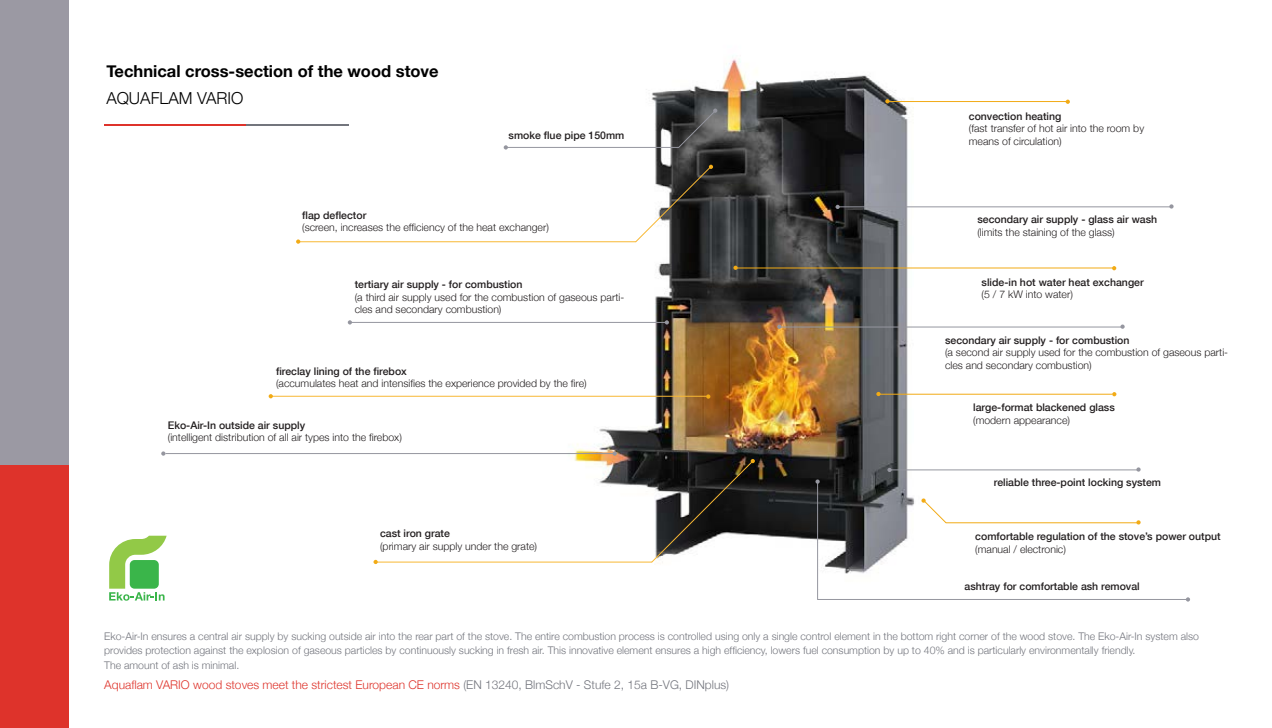
<style>
.page{position:relative;width:1272px;height:728px;background:#fff}
.page>*{position:absolute;margin:0;border:0;box-sizing:border-box;transform-origin:0 0}
.t1{font:700 16.5px "Helvetica Neue";color:#000}
.t2{font:300 16.5px "Helvetica Neue";color:#000}
.t3{font:300 12px "Helvetica Neue";color:#de332b}
.t4{font:300 10.5px/12.6px "Helvetica Neue";color:#231f20}
.t5{font:300 10.5px/14.4px "Helvetica Neue";color:#73757d}
.t6{font:500 10.5px "Helvetica Neue";color:#231f20}
.s1{color:#73757d}
</style>
<div class="page">
<img style="left:516px;top:59px;width:505px;height:541px">
<div style="left:0;top:463px;width:69px;height:264px;background:#de332b"></div>
<hr style="left:104px;top:124px;width:143px;height:2px;background:#de332b">
<hr style="left:247px;top:124px;width:102px;height:2px;background:#73757d">
<div style="left:0;top:0;width:69px;height:464px;background:#9b99a3"></div>
<svg style="left:109px;top:535px;width:58px;height:65px"></svg>
<hr style="left:506px;top:147px;width:173px;height:1px;background:#95969f">
<hr style="left:299px;top:241px;width:337px;height:1px;background:#f8b834">
<hr style="left:349px;top:322px;width:317px;height:1px;background:#95969f">
<hr style="left:272px;top:395px;width:435px;height:1px;background:#f8b834">
<hr style="left:165px;top:453px;width:449px;height:1px;background:#95969f">
<hr style="left:377px;top:561px;width:275px;height:1px;background:#f8b834">
<svg style="left:650px;top:458px;width:105px;height:105px"></svg>
<svg style="left:373px;top:559px;width:5px;height:4px"></svg>
<svg style="left:161px;top:451px;width:4px;height:4px"></svg>
<svg style="left:612px;top:451px;width:5px;height:4px"></svg>
<svg style="left:269px;top:394px;width:4px;height:4px"></svg>
<svg style="left:706px;top:394px;width:4px;height:4px"></svg>
<svg style="left:664px;top:320px;width:5px;height:4px"></svg>
<svg style="left:348px;top:320px;width:4px;height:4px"></svg>
<svg style="left:296px;top:239px;width:4px;height:4px"></svg>
<svg style="left:503px;top:145px;width:5px;height:4px"></svg>
<hr style="left:817px;top:598px;width:369px;height:1px;background:#95969f">
<hr style="left:817px;top:481px;width:1px;height:118px;background:#95969f">
<svg style="left:815px;top:479px;width:4px;height:4px"></svg>
<svg style="left:1185px;top:597px;width:4px;height:4px"></svg>
<hr style="left:890px;top:469px;width:248px;height:1px;background:#95969f">
<svg style="left:1136px;top:520px;width:4px;height:4px"></svg>
<svg style="left:921px;top:498px;width:26px;height:25px"></svg>
<hr style="left:945px;top:522px;width:193px;height:1px;background:#f2ab16">
<svg style="left:887px;top:467px;width:4px;height:4px"></svg>
<svg style="left:1136px;top:467px;width:4px;height:4px"></svg>
<svg style="left:1112px;top:392px;width:4px;height:4px"></svg>
<hr style="left:878px;top:393px;width:234px;height:1px;background:#f2ab16">
<svg style="left:876px;top:391px;width:4px;height:5px"></svg>
<hr style="left:780px;top:326px;width:341px;height:1px;background:#95969f">
<svg style="left:1120px;top:324px;width:4px;height:4px"></svg>
<svg style="left:1111px;top:266px;width:5px;height:4px"></svg>
<hr style="left:736px;top:267px;width:376px;height:1px;background:#f2ab16">
<svg style="left:733px;top:265px;width:4px;height:5px"></svg>
<hr style="left:837px;top:206px;width:333px;height:1px;background:#95969f">
<svg style="left:1169px;top:204px;width:4px;height:4px"></svg>
<svg style="left:777px;top:324px;width:4px;height:4px"></svg>
<svg style="left:835px;top:205px;width:4px;height:4px"></svg>
<svg style="left:1065px;top:99px;width:4px;height:5px"></svg>
<hr style="left:887px;top:101px;width:180px;height:1px;background:#f2ab16">
<svg style="left:885px;top:99px;width:4px;height:4px"></svg>
<svg style="left:634px;top:164px;width:79px;height:79px"></svg>
<svg style="left:677px;top:108px;width:40px;height:40px;background:#4a4b4b"></svg>
<h1 class="t1" style="left:106px;top:58px;width:334px">Technical cross-section of the wood stove</h1>
<h1 class="t2" style="left:106px;top:84px;width:138px">AQUAFLAM VARIO</h1>
<p class="t6" style="left:508px;top:127px;width:117px">smoke flue pipe 150mm</p>
<p class="t6" style="left:302px;top:206px;width:66px">flap deflector</p>
<p class="t4" style="left:302px;top:220px;width:248px">(screen, increases the efficiency of the heat exchanger)</p>
<p class="t6" style="left:355px;top:275px;width:169px">tertiary air supply - for combustion</p>
<p class="t4" style="left:355px;top:290px;width:271px">(a third air supply used for the combustion of gaseous parti&shy;cles and secondary combustion)</p>
<p class="t6" style="left:276px;top:362px;width:132px">fireclay lining of the firebox</p>
<p class="t4" style="left:276px;top:376px;width:312px">(accumulates heat and intensifies the experience provided by the fire)</p>
<p class="t6" style="left:168px;top:416px;width:139px">Eko-Air-In outside air supply</p>
<p class="t4" style="left:168px;top:430px;width:235px">(intelligent distribution of all air types into the firebox)</p>
<p class="t6" style="left:380px;top:524px;width:71px">cast iron grate</p>
<p class="t4" style="left:380px;top:538px;width:158px">(primary air supply under the grate)</p>
<p class="t6" style="left:968px;top:107px;width:94px">convection heating</p>
<p class="t4" style="left:968px;top:121px;width:177px">(fast transfer of hot air into the room by means of circulation)</p>
<p class="t6" style="left:977px;top:211px;width:181px">secondary air supply - glass air wash</p>
<p class="t4" style="left:977px;top:225px;width:139px">(limits the staining of the glass)</p>
<p class="t6" style="left:981px;top:273px;width:164px">slide-in hot water heat exchanger</p>
<p class="t4" style="left:981px;top:287px;width:93px">(5 / 7 kW into water)</p>
<p class="t6" style="left:945px;top:331px;width:186px">secondary air supply - for combustion</p>
<p class="t4" style="left:945px;top:345px;width:284px">(a second air supply used for the combustion of gaseous parti&shy;cles and secondary combustion)</p>
<p class="t6" style="left:973px;top:399px;width:143px">large-format blackened glass</p>
<p class="t4" style="left:973px;top:413px;width:98px">(modern appearance)</p>
<p class="t6" style="left:993px;top:473px;width:169px">reliable three-point locking system</p>
<p class="t6" style="left:975px;top:527px;width:247px">comfortable regulation of the stove’s power output</p>
<p class="t4" style="left:975px;top:541px;width:92px">(manual / electronic)</p>
<p class="t6" style="left:964px;top:577px;width:177px">ashtray for comfortable ash removal</p>
<p class="t5" style="left:104px;top:628px;width:1096px">Eko-Air-In ensures a central air supply by sucking outside air into the rear part of the stove. The entire combustion process is controlled using only a single control element in the bottom right corner of the wood stove. The Eko-Air-In system also provides protection against the explosion of gaseous particles by continuously sucking in fresh air. This innovative element ensures a high efficiency, lowers fuel consumption by up to 40% and is particularly environmentally friendly.<br>The amount of ash is minimal.</p>
<p class="t3" style="left:104px;top:674px;width:626px">Aquaflam VARIO wood stoves meet the strictest European CE norms <span class="s1">(EN 13240, BlmSchV - Stufe 2, 15a B-VG, DINplus)</span></p>
</div>
